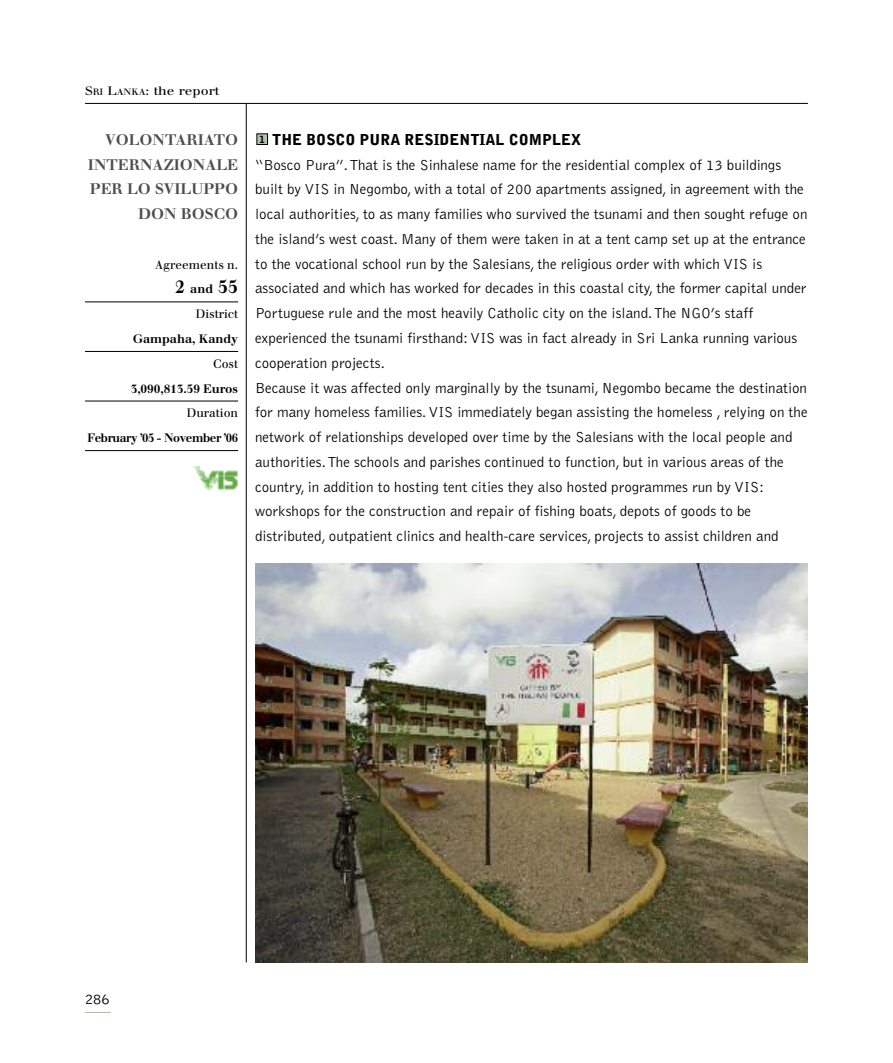
<style>
.page{position:relative;width:893px;height:1063px;background:#fff}
.page>*{position:absolute;margin:0;border:0;box-sizing:border-box;transform-origin:0 0}
.t1{font:700 18px "Walbaum";color:#000}
.t2{font:300 15px/24.8px "Bell Gothic";color:#000}
.t3{font:700 15px/24.8px "Walbaum";color:#4d4d4d;text-align:right}
.t4{font:900 15px "Bell Gothic";color:#000}
.t5{font:12px "Walbaum";color:#000}
.t6{font:700 12px "Walbaum";letter-spacing:-.005em;color:#000}
.t7{font:700 12px "Walbaum";letter-spacing:-.035em;color:#000;scale:.95 1}
.t8{font:12px "Walbaum";color:#000;scale:1.15 1}
.t9{font:900 9.75px "Bell Gothic";color:#000}
.s1{font-size:9px}
.s2{font-size:12px}
</style>
<div class="page">
<div style="left:257px;top:134px;width:11px;height:10px;background:#b0c3ac"></div>
<div style="left:257px;top:134px;width:11px;height:11px;border:1px solid #000"></div>
<hr style="left:85px;top:103px;width:723px;height:1px;background:#000">
<hr style="left:246px;top:103px;width:1px;height:859px;background:#000">
<hr style="left:85px;top:302px;width:153px;height:1px;background:#000">
<hr style="left:85px;top:351px;width:153px;height:1px;background:#000">
<hr style="left:85px;top:401px;width:153px;height:1px;background:#000">
<hr style="left:85px;top:450px;width:153px;height:1px;background:#000">
<img style="left:193px;top:467px;width:45px;height:24px">
<svg style="left:85px;top:1012px;width:26px;height:1px"></svg>
<img style="left:255px;top:564px;width:553px;height:398px">
<p class="t8" style="left:85px;top:86px;width:118px">S<span class="s1">RI</span> L<span class="s1">ANKA</span>: the report</p>
<p class="t4" style="left:272px;top:134px;width:311px">THE BOSCO PURA RESIDENTIAL COMPLEX</p>
<p class="t2" style="left:255px;top:153px;width:554px">“Bosco Pura”.That is the Sinhalese name for the residential complex of 13 buildings built by VIS in Negombo, with a total of 200 apartments assigned, in agreement with the local authorities, to as many families who survived the tsunami and then sought refuge on the island’s west coast. Many of them were taken in at a tent camp set up at the entrance to the vocational school run by the Salesians, the religious order with which VIS is associated and which has worked for decades in this coastal city, the former capital under Portuguese rule and the most heavily Catholic city on the island.The NGO’s staff experienced the tsunami firsthand:VIS was in fact already in Sri Lanka running various cooperation projects.<br>Because it was affected only marginally by the tsunami, Negombo became the destination for many homeless families.VIS immediately began assisting the homeless , relying on the network of relationships developed over time by the Salesians with the local people and authorities.The schools and parishes continued to function, but in various areas of the country, in addition to hosting tent cities they also hosted programmes run by VIS: workshops for the construction and repair of fishing boats, depots of goods to be distributed, outpatient clinics and health-care services, projects to assist children and</p>
<p class="t3" style="left:105px;top:129px;width:134px">VOLONTARIATO</p>
<p class="t9" style="left:259px;top:136px;width:7px">1</p>
<p class="t3" style="left:88px;top:153px;width:152px">INTERNAZIONALE<br>PER LO SVILUPPO<br>DON BOSCO</p>
<p class="t5" style="left:155px;top:260px;width:84px">Agreements n.</p>
<p class="t1" style="left:175px;top:281px;width:64px">2 <span class="s2">and</span> 55</p>
<p class="t5" style="left:196px;top:310px;width:44px">District</p>
<p class="t6" style="left:133px;top:334px;width:107px">Gampaha, Kandy</p>
<p class="t5" style="left:213px;top:359px;width:27px">Cost</p>
<p class="t6" style="left:131px;top:384px;width:109px">3,090,813.59 Euros</p>
<p class="t5" style="left:187px;top:409px;width:53px">Duration</p>
<p class="t7" style="left:88px;top:434px;width:160px">February ’05 - November ’06</p>
<p class="t2" style="left:85px;top:987px;width:26px">286</p>
</div>
